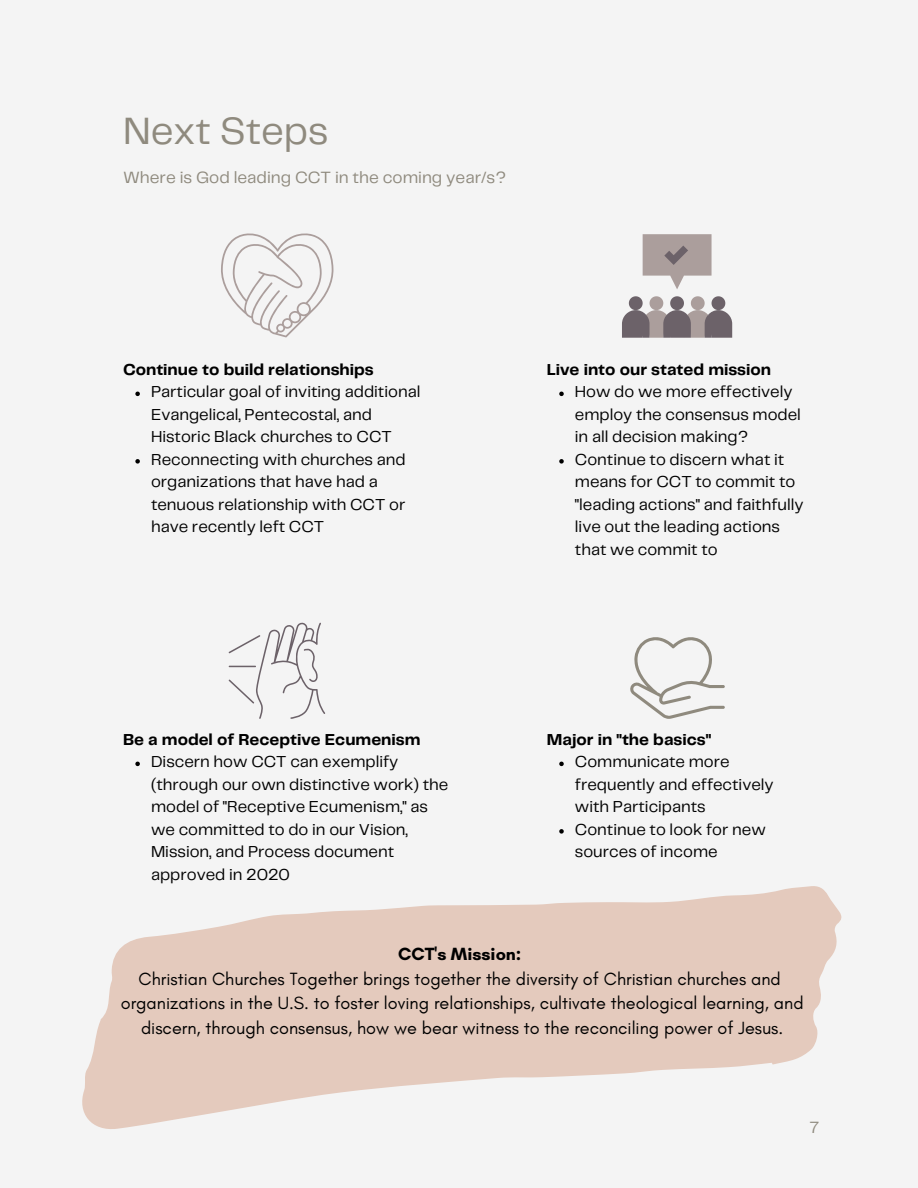
<style>
.page{position:relative;width:918px;height:1188px;background:#f4f4f4}
.page>*{position:absolute;margin:0;border:0;box-sizing:border-box;transform-origin:0 0}
.t1{font:39.45px "Telegraf";color:#8f8a7e}
.t2{font:18px/24.8px "Glacial Indifference";color:#000;text-align:center}
.t3{font:700 18px "Glacial Indifference";color:#000}
.t4{font:16.95px "Telegraf";color:#8f8a7e}
.t5{font:16.5px/22.5px "Telegraf";color:#000}
.t6{font:700 16.5px "Telegraf";color:#000}
</style>
<div class="page">
<svg style="left:221px;top:233px;width:113px;height:104px"></svg>
<svg style="left:643px;top:234px;width:69px;height:55px"></svg>
<svg style="left:622px;top:296px;width:110px;height:42px"></svg>
<svg style="left:229px;top:622px;width:96px;height:97px"></svg>
<svg style="left:630px;top:637px;width:95px;height:82px"></svg>
<svg style="left:82px;top:886px;width:760px;height:243px;fill:#e4cabd"></svg>
<svg style="left:559px;top:392px;width:5px;height:4px"></svg>
<svg style="left:559px;top:459px;width:5px;height:5px"></svg>
<svg style="left:559px;top:762px;width:5px;height:4px"></svg>
<svg style="left:559px;top:829px;width:5px;height:5px"></svg>
<svg style="left:135px;top:392px;width:5px;height:4px"></svg>
<svg style="left:135px;top:459px;width:5px;height:5px"></svg>
<svg style="left:135px;top:762px;width:5px;height:4px"></svg>
<h1 class="t1" style="left:123px;top:114px;width:207px">Next Steps</h1>
<p class="t4" style="left:123px;top:171px;width:384px">Where is God leading CCT in the coming year/s?</p>
<p class="t6" style="left:123px;top:362px;width:252px">Continue to build relationships</p>
<p class="t5" style="left:151px;top:381px;width:271px">Particular goal of inviting additional<br>Evangelical, Pentecostal, and<br>Historic Black churches to CCT<br>Reconnecting with churches and organizations that have had a tenuous relationship with CCT or have recently left CCT</p>
<p class="t6" style="left:547px;top:362px;width:226px">Live into our stated mission</p>
<p class="t5" style="left:575px;top:381px;width:230px">How do we more effectively employ the consensus model in all decision making?<br>Continue to discern what it means for CCT to commit to "leading actions" and faithfully live out the leading actions that we commit to</p>
<p class="t6" style="left:123px;top:732px;width:299px">Be a model of Receptive Ecumenism</p>
<p class="t5" style="left:151px;top:751px;width:299px">Discern how CCT can exemplify (through our own distinctive work) the model of "Receptive Ecumenism," as we committed to do in our Vision,<br>Mission, and Process document approved in 2020</p>
<p class="t6" style="left:547px;top:732px;width:166px">Major in "the basics"</p>
<p class="t5" style="left:575px;top:751px;width:200px">Communicate more frequently and effectively with Participants<br>Continue to look for new sources of income</p>
<p class="t3" style="left:398px;top:943px;width:125px">CCT's Mission:</p>
<p class="t2" style="left:121px;top:966px;width:684px">Christian Churches Together brings together the diversity of Christian churches and organizations in the U.S. to foster loving relationships, cultivate theological learning, and discern, through consensus, how we bear witness to the reconciling power of Jesus.</p>
<p class="t4" style="left:810px;top:1121px;width:11px">7</p>
</div>
